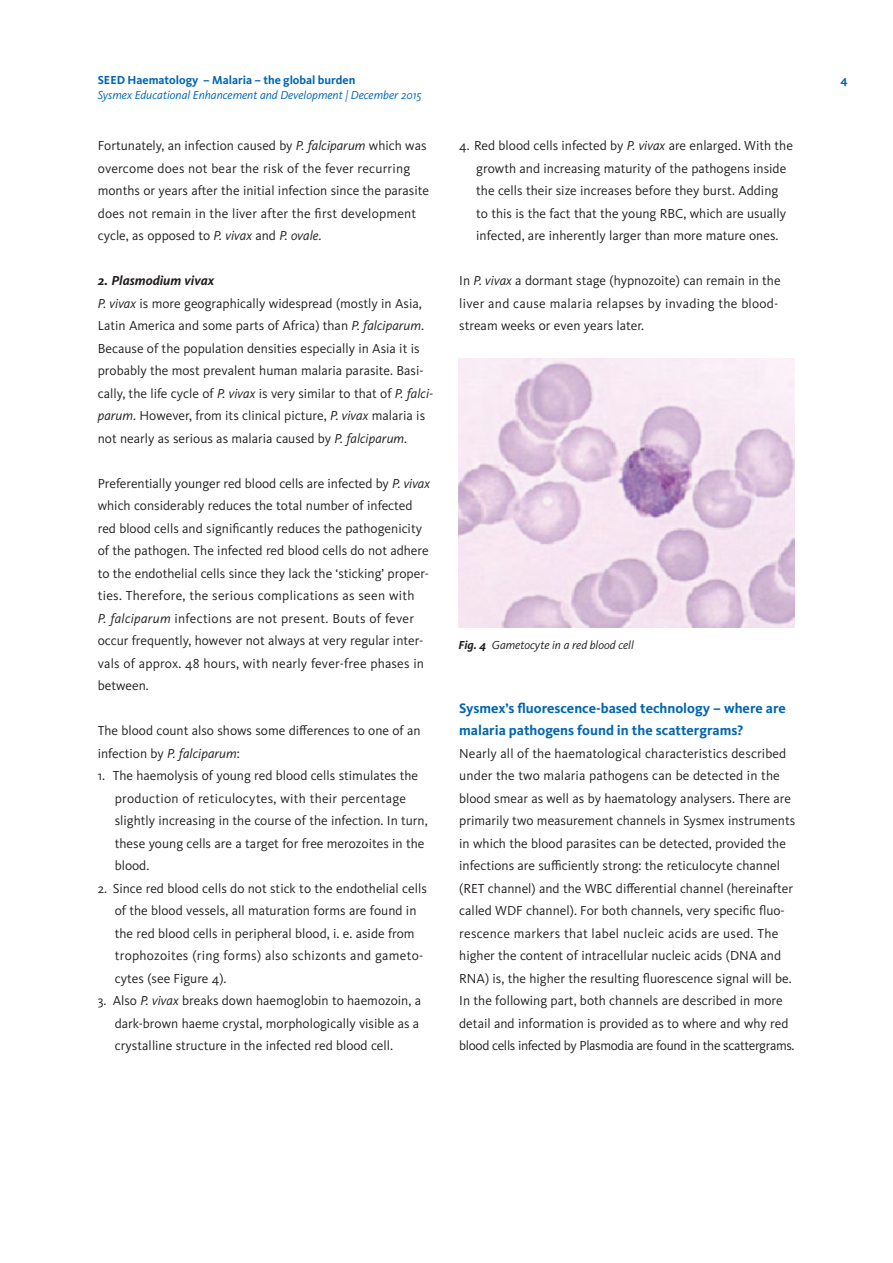
<style>
.page{position:relative;width:893px;height:1263px;background:#fff}
.page>*{position:absolute;margin:0;border:0;box-sizing:border-box;transform-origin:0 0}
.Headline_9_5_15_bold{font:700 14.25px/22.5px "Kievit Pro";color:#0166b3}
.Copy_9__15_regular{font:13.5px/22.5px "Kievit Pro";color:#231f20}
.Copy_9__15_Einrückun{font:13.5px/22.5px "Kievit Pro";color:#231f20}
.Copy_9__15_regular-2{font:italic 700 13.5px "Kievit Pro";color:#231f20}
.t1{font:italic 12px "Kievit Pro";color:#0166b3}
.t2{font:700 12px "Kievit Pro";color:#0166b3}
.BU_8_10_italic{font:italic 12px "Kievit Pro";color:#231f20}
.s1{font-style:italic}
.s2{font-weight:700}
</style>
<div class="page">
<img style="left:459px;top:359px;width:336px;height:269px">
<p class="t2" style="left:98px;top:72px;width:259px">SEED Haematology – Malaria – the global burden</p>
<p class="t2" style="left:840px;top:72px;width:9px">4</p>
<p class="t1" style="left:98px;top:87px;width:325px">Sysmex Educational Enhancement and Development | December 2015</p>
<p class="Copy_9__15_regular" style="left:98px;top:134px;width:333px">Fortunately, an infection caused by <span class="s1">P. falciparum</span> which was overcome does not bear the risk of the fever recurring months or years after the initial infection since the parasite does not remain in the liver after the first development cycle, as opposed to <span class="s1">P. vivax</span> and <span class="s1">P. ovale</span>.</p>
<p class="Copy_9__15_regular-2" style="left:98px;top:272px;width:118px">2. Plasmodium vivax</p>
<p class="Copy_9__15_regular" style="left:98px;top:292px;width:337px"><span class="s1">P. vivax</span> is more geographically widespread (mostly in Asia, Latin America and some parts of Africa) than <span class="s1">P. falciparum</span>.<br>Because of the population densities especially in Asia it is probably the most prevalent human malaria parasite. Basi&shy;cally, the life cycle of <span class="s1">P. vivax</span> is very similar to that of <span class="s1">P. falci&shy;parum</span>. However, from its clinical picture, <span class="s1">P. vivax</span> malaria is not nearly as serious as malaria caused by <span class="s1">P. falciparum</span>.</p>
<p class="Copy_9__15_regular" style="left:98px;top:472px;width:334px">Preferentially younger red blood cells are infected by <span class="s1">P. vivax </span>which considerably reduces the total number of infected red blood cells and significantly reduces the pathogenicity of the pathogen. The infected red blood cells do not adhere to the endothelial cells since they lack the ‘sticking’ proper&shy;ties. Therefore, the serious complications as seen with<br><span class="s1">P. falciparum</span> infections are not present. Bouts of fever occur frequently, however not always at very regular inter&shy;vals of approx. 48 hours, with nearly fever-free phases in between.</p>
<p class="Copy_9__15_regular" style="left:98px;top:719px;width:324px">The blood count also shows some differences to one of an infection by <span class="s1">P. falciparum</span>:</p>
<p class="Copy_9__15_Einrückun" style="left:115px;top:764px;width:314px;text-indent:-17px">1. The haemolysis of young red blood cells stimulates the production of reticulocytes, with their percentage slightly increasing in the course of the infection. In turn, these young cells are a target for free merozoites in the blood.</p>
<p class="Copy_9__15_Einrückun" style="left:115px;top:877px;width:314px;text-indent:-17px">2. Since red blood cells do not stick to the endothelial cells of the blood vessels, all maturation forms are found in the red blood cells in peripheral blood, i. e. aside from trophozoites (ring forms) also schizonts and gameto&shy;cytes (see Figure 4).</p>
<p class="Copy_9__15_Einrückun" style="left:115px;top:989px;width:308px;text-indent:-17px">3. Also <span class="s1">P. vivax</span> breaks down haemoglobin to haemozoin, a dark-brown haeme crystal, morphologically visible as a crystalline structure in the infected red blood cell.</p>
<p class="Copy_9__15_Einrückun" style="left:476px;top:134px;width:318px;text-indent:-17px">4. Red blood cells infected by <span class="s1">P. vivax</span> are enlarged. With the growth and increasing maturity of the pathogens inside the cells their size increases before they burst. Adding to this is the fact that the young RBC, which are usually infected, are inherently larger than more mature ones.</p>
<p class="Copy_9__15_regular" style="left:459px;top:269px;width:323px">In <span class="s1">P. vivax</span> a dormant stage (hypnozoite) can remain in the liver and cause malaria relapses by invading the blood&shy;stream weeks or even years later.</p>
<p class="BU_8_10_italic" style="left:458px;top:637px;width:177px"><span class="s2">Fig. 4</span> Gametocyte in a red blood cell</p>
<p class="Headline_9_5_15_bold" style="left:459px;top:696px;width:328px">Sysmex’s fluorescence-based technology – where are malaria pathogens found in the scattergrams?</p>
<p class="Copy_9__15_regular" style="left:459px;top:742px;width:337px">Nearly all of the haematological characteristics described under the two malaria pathogens can be detected in the blood smear as well as by haematology analysers. There are primarily two measurement channels in Sysmex instruments in which the blood parasites can be detected, provided the infections are sufficiently strong: the reticulocyte channel (RET channel) and the WBC differential channel (hereinafter called WDF channel). For both channels, very specific fluo&shy;rescence markers that label nucleic acids are used. The higher the content of intracellular nucleic acids (DNA and RNA) is, the higher the resulting fluorescence signal will be.<br>In the following part, both channels are described in more detail and information is provided as to where and why red blood cells infected by Plasmodia are found in the scattergrams.</p>
</div>
